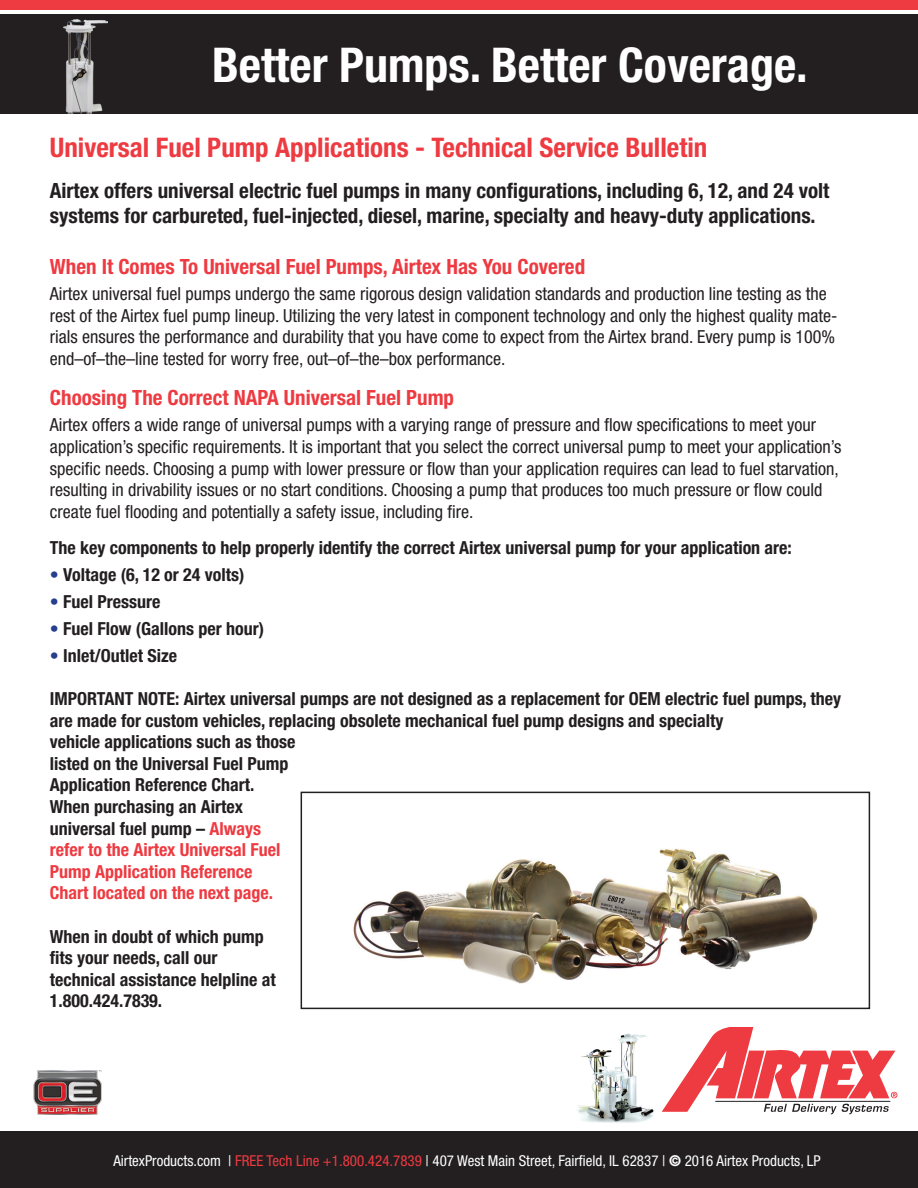
<style>
.page{position:relative;width:918px;height:1188px;background:#fff}
.page>*{position:absolute;margin:0;border:0;box-sizing:border-box;transform-origin:0 0}
.t1{font:700 condensed 48px "Helvetica Neue";color:#fff}
.t2{font:700 condensed 27px "Helvetica Neue";color:#ee3a41}
.t3{font:700 condensed 21px/25.2px "Helvetica Neue";color:#231f20}
.t4{font:700 condensed 21px "Helvetica Neue";color:#ee3a41}
.t5{font:condensed 18px/21.6px "Helvetica Neue";color:#231f20}
.t6{font:700 condensed 18px/21.6px "Helvetica Neue";color:#231f20}
.t7{font:condensed 15px "Helvetica Neue";color:#fff}
.s1{color:#253f8e}
.s2{color:#ee3a41}
.s3{font-weight:900}
</style>
<div class="page">
<img style="left:578px;top:1033px;width:76px;height:90px">
<div style="left:0;top:1131px;width:918px;height:57px;background:#231f20"></div>
<div style="left:0;top:14px;width:918px;height:100px;background:#231f20"></div>
<div style="left:0;top:0;width:918px;height:10px;background:#ee3a41"></div>
<svg style="left:662px;top:1027px;width:235px;height:87px"></svg>
<img style="left:34px;top:1070px;width:67px;height:44px">
<img style="left:63px;top:20px;width:45px;height:94px">
<img style="left:353px;top:848px;width:465px;height:136px">
<div style="left:301px;top:792px;width:569px;height:217px;border:2px solid #231f20"></div>
<h1 class="t1" style="left:212px;top:36px;width:597px">Better Pumps. Better Coverage.</h1>
<h2 class="t2" style="left:50px;top:132px;width:659px">Universal Fuel Pump Applications - Technical Service Bulletin</h2>
<p class="t3" style="left:50px;top:177px;width:781px">Airtex offers universal electric fuel pumps in many configurations, including 6, 12, and 24 volt systems for carbureted, fuel-injected, diesel, marine, specialty and heavy-duty applications.</p>
<p class="t4" style="left:50px;top:254px;width:537px">When It Comes To Universal Fuel Pumps, Airtex Has You Covered</p>
<p class="t5" style="left:50px;top:283px;width:789px">Airtex universal fuel pumps undergo the same rigorous design validation standards and production line testing as the rest of the Airtex fuel pump lineup. Utilizing the very latest in component technology and only the highest quality mate&shy;rials ensures the performance and durability that you have come to expect from the Airtex brand. Every pump is 100% end–of–the–line tested for worry free, out–of–the–box performance.</p>
<p class="t4" style="left:50px;top:385px;width:406px">Choosing The Correct NAPA Universal Fuel Pump</p>
<p class="t5" style="left:50px;top:414px;width:793px">Airtex offers a wide range of universal pumps with a varying range of pressure and flow specifications to meet your application’s specific requirements. It is important that you select the correct universal pump to meet your application’s specific needs. Choosing a pump with lower pressure or flow than your application requires can lead to fuel starvation, resulting in drivability issues or no start conditions. Choosing a pump that produces too much pressure or flow could create fuel flooding and potentially a safety issue, including fire.</p>
<p class="t6" style="left:50px;top:536px;width:743px">The key components to help properly identify the correct Airtex universal pump for your application are:</p>
<p class="t6" style="left:50px;top:563px;width:196px"><span class="s1">•</span> Voltage (6, 12 or 24 volts)</p>
<p class="t6" style="left:50px;top:590px;width:112px"><span class="s1">•</span> Fuel Pressure</p>
<p class="t6" style="left:50px;top:617px;width:216px"><span class="s1">•</span> Fuel Flow (Gallons per hour)</p>
<p class="t6" style="left:50px;top:644px;width:129px"><span class="s1">•</span> Inlet/Outlet Size</p>
<p class="t6" style="left:50px;top:688px;width:793px">IMPORTANT NOTE: Airtex universal pumps are not designed as a replacement for OEM electric fuel pumps, they are made for custom vehicles, replacing obsolete mechanical fuel pump designs and specialty<br>vehicle applications such as those<br>listed on the Universal Fuel Pump<br>Application Reference Chart.<br>When purchasing an Airtex<br>universal fuel pump – <span class="s2">Always<br>refer to the Airtex Universal Fuel<br>Pump Application Reference<br>Chart located on the next page.</span></p>
<p class="t6" style="left:50px;top:925px;width:227px">When in doubt of which pump fits your needs, call our technical assistance helpline at<br>1.800.424.7839.</p>
<p class="t7" style="left:113px;top:1152px;width:709px">AirtexProducts.com | <span class="s2">FREE Tech Line +1.800.424.7839</span> | 407 West Main Street, Fairfield, IL 62837 | <span class="s3">©</span> 2016 Airtex Products, LP</p>
</div>
